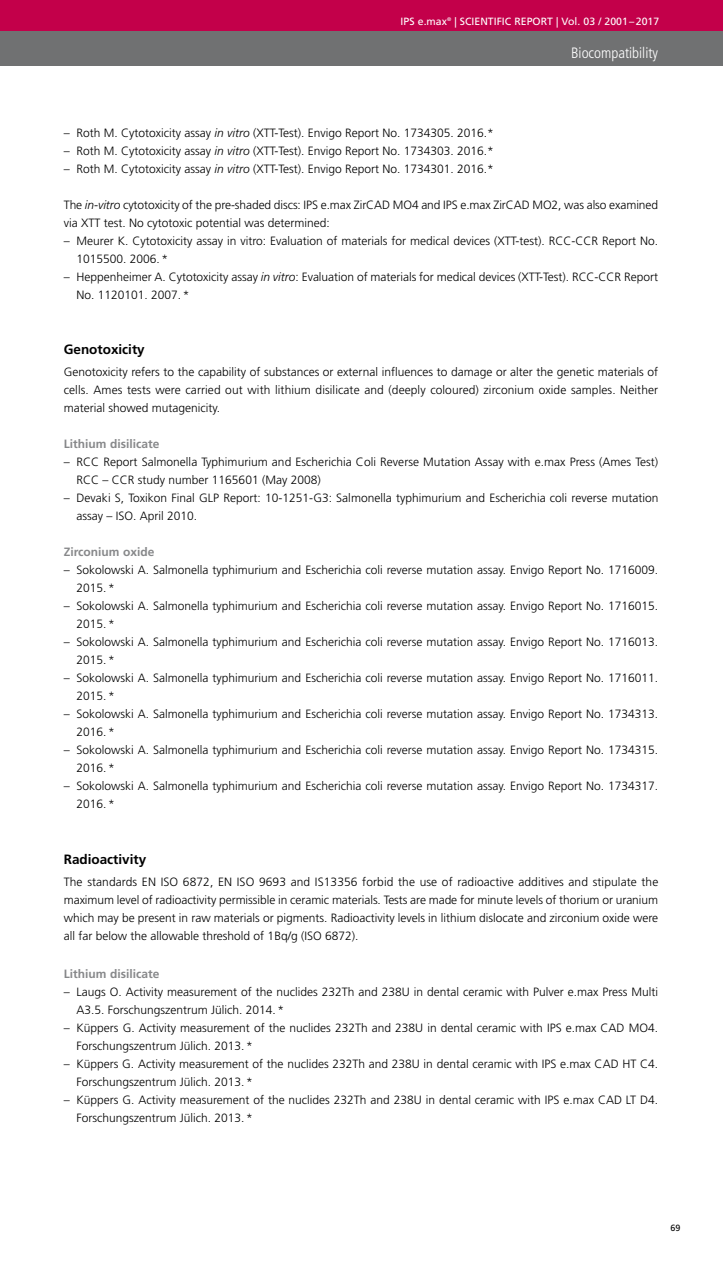
<style>
.page{position:relative;width:723px;height:1263px;background:#fff}
.page>*{position:absolute;margin:0;border:0;box-sizing:border-box;transform-origin:0 0}
.t1{font:300 condensed 15px "Frutiger";color:#fff}
.t2{font:700 13.5px "Frutiger";color:#000}
.t3{font:300 12px/18px "Frutiger";color:#000}
.t4{font:700 12px "Frutiger";color:#87888a}
.t5{font:10.5px "Frutiger";color:#fff}
.t6{font:9px "Frutiger";color:#000}
.s1{font-style:italic}
</style>
<div class="page">
<div style="left:0;top:0;width:723px;height:32px;background:#c3004a"></div>
<div style="left:0;top:31px;width:723px;height:34px;background:#707172"></div>
<p class="t5" style="left:401px;top:15px;width:260px">IPS e.max<sup>®</sup> | SCIENTIFIC REPORT | Vol. 03 / 2001–2017</p>
<p class="t1" style="left:571px;top:44px;width:88px">Biocompatibility</p>
<p class="t3" style="left:64px;top:124px;width:431px">– Roth M. Cytotoxicity assay <span class="s1">in vitro</span> (XTT-Test). Envigo Report No. 1734305. 2016.*</p>
<p class="t3" style="left:64px;top:142px;width:431px">– Roth M. Cytotoxicity assay <span class="s1">in vitro</span> (XTT-Test). Envigo Report No. 1734303. 2016.*</p>
<p class="t3" style="left:64px;top:160px;width:431px">– Roth M. Cytotoxicity assay <span class="s1">in vitro</span> (XTT-Test). Envigo Report No. 1734301. 2016.*</p>
<p class="t3" style="left:64px;top:196px;width:596px">The <span class="s1">in-vitro</span> cytotoxicity of the pre-shaded discs: IPS e.max ZirCAD MO4 and IPS e.max ZirCAD MO2, was also examined via XTT test. No cytotoxic potential was determined:</p>
<p class="t3" style="left:77px;top:232px;width:583px;text-indent:-13px">– Meurer K. Cytotoxicity assay in vitro: Evaluation of materials for medical devices (XTT-test). RCC-CCR Report No.<br>1015500. 2006.*</p>
<p class="t3" style="left:77px;top:268px;width:583px;text-indent:-13px">– Heppenheimer A. Cytotoxicity assay <span class="s1">in vitro</span>: Evaluation of materials for medical devices (XTT-Test). RCC-CCR Report<br>No. 1120101. 2007.*</p>
<p class="t2" style="left:64px;top:341px;width:83px">Genotoxicity</p>
<p class="t3" style="left:64px;top:363px;width:596px;text-align:justify">Genotoxicity refers to the capability of substances or external influences to damage or alter the genetic materials of cells. Ames tests were carried out with lithium disilicate and (deeply coloured) zirconium oxide samples. Neither material showed mutagenicity.</p>
<p class="t4" style="left:64px;top:437px;width:97px">Lithium disilicate</p>
<p class="t3" style="left:77px;top:453px;width:583px;text-indent:-13px">– RCC Report Salmonella Typhimurium and Escherichia Coli Reverse Mutation Assay with e.max Press (Ames Test)<br>RCC – CCR study number 1165601 (May 2008)</p>
<p class="t3" style="left:77px;top:489px;width:583px;text-indent:-13px">– Devaki S, Toxikon Final GLP Report: 10-1251-G3: Salmonella typhimurium and Escherichia coli reverse mutation assay – ISO. April 2010.</p>
<p class="t4" style="left:64px;top:545px;width:92px">Zirconium oxide</p>
<p class="t3" style="left:77px;top:561px;width:583px;text-indent:-13px">– Sokolowski A. Salmonella typhimurium and Escherichia coli reverse mutation assay. Envigo Report No. 1716009.<br>2015.*</p>
<p class="t3" style="left:77px;top:597px;width:583px;text-indent:-13px">– Sokolowski A. Salmonella typhimurium and Escherichia coli reverse mutation assay. Envigo Report No. 1716015.<br>2015.*</p>
<p class="t3" style="left:77px;top:633px;width:583px;text-indent:-13px">– Sokolowski A. Salmonella typhimurium and Escherichia coli reverse mutation assay. Envigo Report No. 1716013.<br>2015.*</p>
<p class="t3" style="left:77px;top:669px;width:583px;text-indent:-13px">– Sokolowski A. Salmonella typhimurium and Escherichia coli reverse mutation assay. Envigo Report No. 1716011.<br>2015.*</p>
<p class="t3" style="left:77px;top:705px;width:583px;text-indent:-13px">– Sokolowski A. Salmonella typhimurium and Escherichia coli reverse mutation assay. Envigo Report No. 1734313.<br>2016.*</p>
<p class="t3" style="left:77px;top:741px;width:583px;text-indent:-13px">– Sokolowski A. Salmonella typhimurium and Escherichia coli reverse mutation assay. Envigo Report No. 1734315.<br>2016.*</p>
<p class="t3" style="left:77px;top:777px;width:583px;text-indent:-13px">– Sokolowski A. Salmonella typhimurium and Escherichia coli reverse mutation assay. Envigo Report No. 1734317.<br>2016.*</p>
<p class="t2" style="left:64px;top:851px;width:84px">Radioactivity</p>
<p class="t3" style="left:64px;top:873px;width:596px;text-align:justify">The standards EN ISO 6872, EN ISO 9693 and IS13356 forbid the use of radioactive additives and stipulate the maximum level of radioactivity permissible in ceramic materials. Tests are made for minute levels of thorium or uranium which may be present in raw materials or pigments. Radioactivity levels in lithium dislocate and zirconium oxide were all far below the allowable threshold of 1Bq/g (ISO 6872).</p>
<p class="t4" style="left:64px;top:966px;width:97px">Lithium disilicate</p>
<p class="t3" style="left:77px;top:983px;width:583px;text-indent:-13px">– Laugs O. Activity measurement of the nuclides 232Th and 238U in dental ceramic with Pulver e.max Press Multi<br>A3.5. Forschungszentrum Jülich. 2014.*</p>
<p class="t3" style="left:77px;top:1019px;width:583px;text-indent:-13px">– Küppers G. Activity measurement of the nuclides 232Th and 238U in dental ceramic with IPS e.max CAD MO4.<br>Forschungszentrum Jülich. 2013.*</p>
<p class="t3" style="left:77px;top:1055px;width:583px;text-indent:-13px">– Küppers G. Activity measurement of the nuclides 232Th and 238U in dental ceramic with IPS e.max CAD HT C4.<br>Forschungszentrum Jülich. 2013.*</p>
<p class="t3" style="left:77px;top:1091px;width:583px;text-indent:-13px">– Küppers G. Activity measurement of the nuclides 232Th and 238U in dental ceramic with IPS e.max CAD LT D4.<br>Forschungszentrum Jülich. 2013.*</p>
<p class="t6" style="left:670px;top:1223px;width:12px">69</p>
</div>
